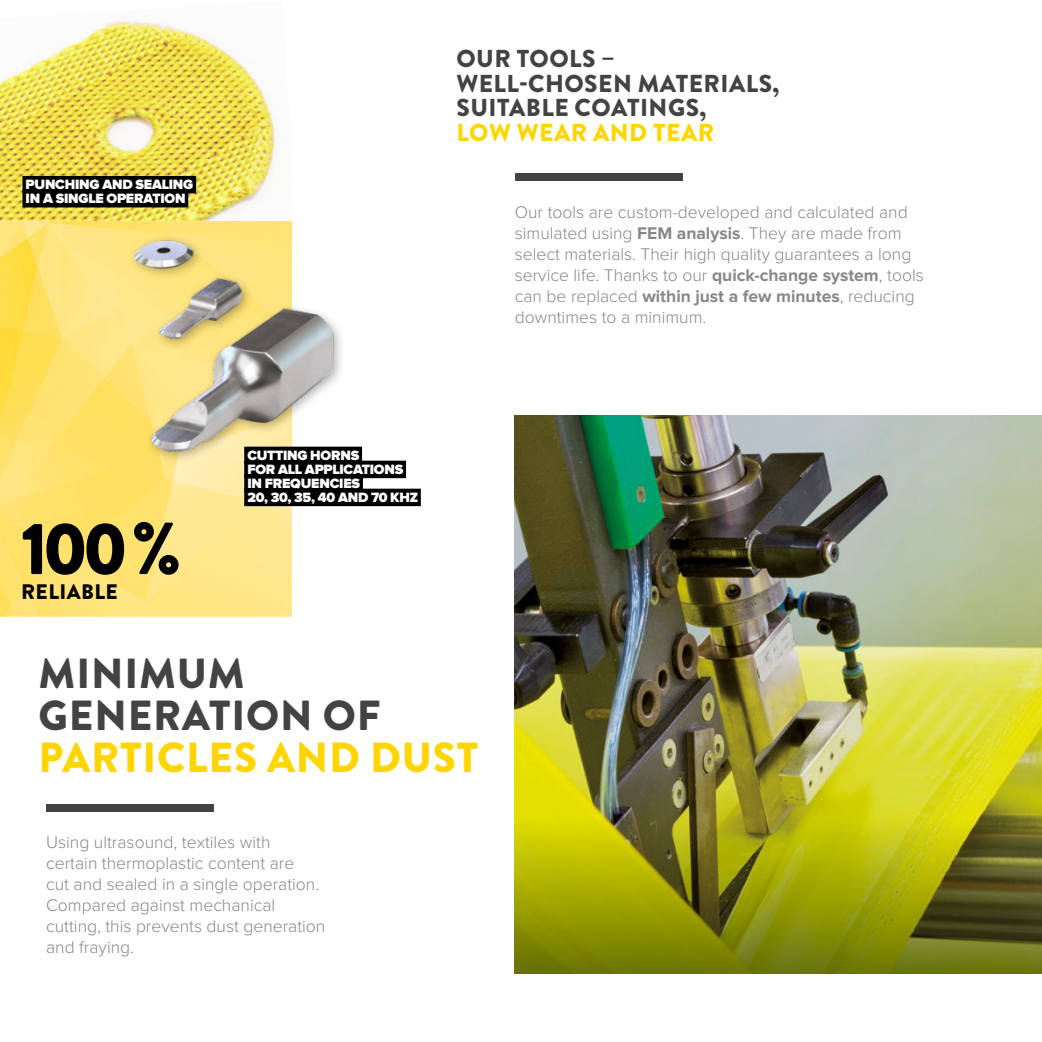
<style>
.page{position:relative;width:1042px;height:1042px;background:#fff}
.page>*{position:absolute;margin:0;border:0;box-sizing:border-box;transform-origin:0 0}
.t1{font:900 73.5px "Brandon Grotesque";color:#000}
.t2{font:900 42px/42px "Brandon Grotesque";letter-spacing:.02em;color:#434342}
.t3{font:900 42px "Brandon Grotesque";letter-spacing:.02em;color:#ffd500}
.t4{font:900 24.5px/24.5px "Brandon Grotesque";letter-spacing:.02em;color:#434342}
.t5{font:900 24.5px "Brandon Grotesque";letter-spacing:.02em;color:#ffd500}
.t6{font:900 21px "Brandon Grotesque";letter-spacing:.02em;color:#000}
.t7{font:300 17.5px/21px "Proxima Nova";color:#878787}
.t8{font:900 14px/14px "Proxima Nova";letter-spacing:-.015em;color:#fff}
.s1{font-weight:700}
</style>
<div class="page">
<img style="left:515px;top:416px;width:527px;height:363px">
<img style="left:0;top:21px;width:292px;height:791px">
<img style="left:120px;top:229px;width:260px;height:241px">
<div style="left:46px;top:804px;width:168px;height:7px;background:#434342"></div>
<div style="left:515px;top:173px;width:167px;height:7px;background:#434342"></div>
<svg style="left:515px;top:779px;width:527px;height:195px"></svg>
<div style="left:23px;top:176px;width:173px;height:17px;background:#000"></div>
<div style="left:23px;top:190px;width:165px;height:17px;background:#000"></div>
<div style="left:244px;top:447px;width:118px;height:17px;background:#000"></div>
<div style="left:244px;top:461px;width:162px;height:17px;background:#000"></div>
<div style="left:244px;top:475px;width:119px;height:17px;background:#000"></div>
<div style="left:244px;top:489px;width:177px;height:17px;background:#000"></div>
<p class="t8" style="left:26px;top:178px;width:169px">PUNCHING AND SEALING<br>IN A SINGLE OPERATION</p>
<h1 class="t1" style="left:21px;top:497px;width:162px">100 %</h1>
<p class="t6" style="left:21px;top:576px;width:98px">RELIABLE</p>
<h3 class="t4" style="left:456px;top:47px;width:324px">OUR TOOLS –<br>WELL-CHOSEN MATERIALS,<br>SUITABLE COATINGS,</h3>
<h3 class="t5" style="left:456px;top:115px;width:259px">LOW WEAR AND TEAR</h3>
<p class="t7" style="left:515px;top:202px;width:410px">Our tools are custom-developed and calculated and simulated using <span class="s1">FEM analysis</span>. They are made from select materials. Their high quality guarantees a long service life. Thanks to our <span class="s1">quick-change system</span>, tools can be replaced <span class="s1">within just a few minutes</span>, reducing downtimes to a minimum.</p>
<p class="t8" style="left:247px;top:448px;width:172px">CUTTING HORNS<br>FOR ALL APPLICATIONS<br>IN FREQUENCIES<br>20, 30, 35, 40 AND 70 KHZ</p>
<h2 class="t2" style="left:39px;top:653px;width:343px">MINIMUM<br>GENERATION OF</h2>
<h2 class="t3" style="left:39px;top:727px;width:441px">PARTICLES AND DUST</h2>
<p class="t7" style="left:46px;top:832px;width:281px">Using ultrasound, textiles with certain thermoplastic content are<br>cut and sealed in a single operation.<br>Compared against mechanical cutting, this prevents dust generation and fraying.</p>
</div>
